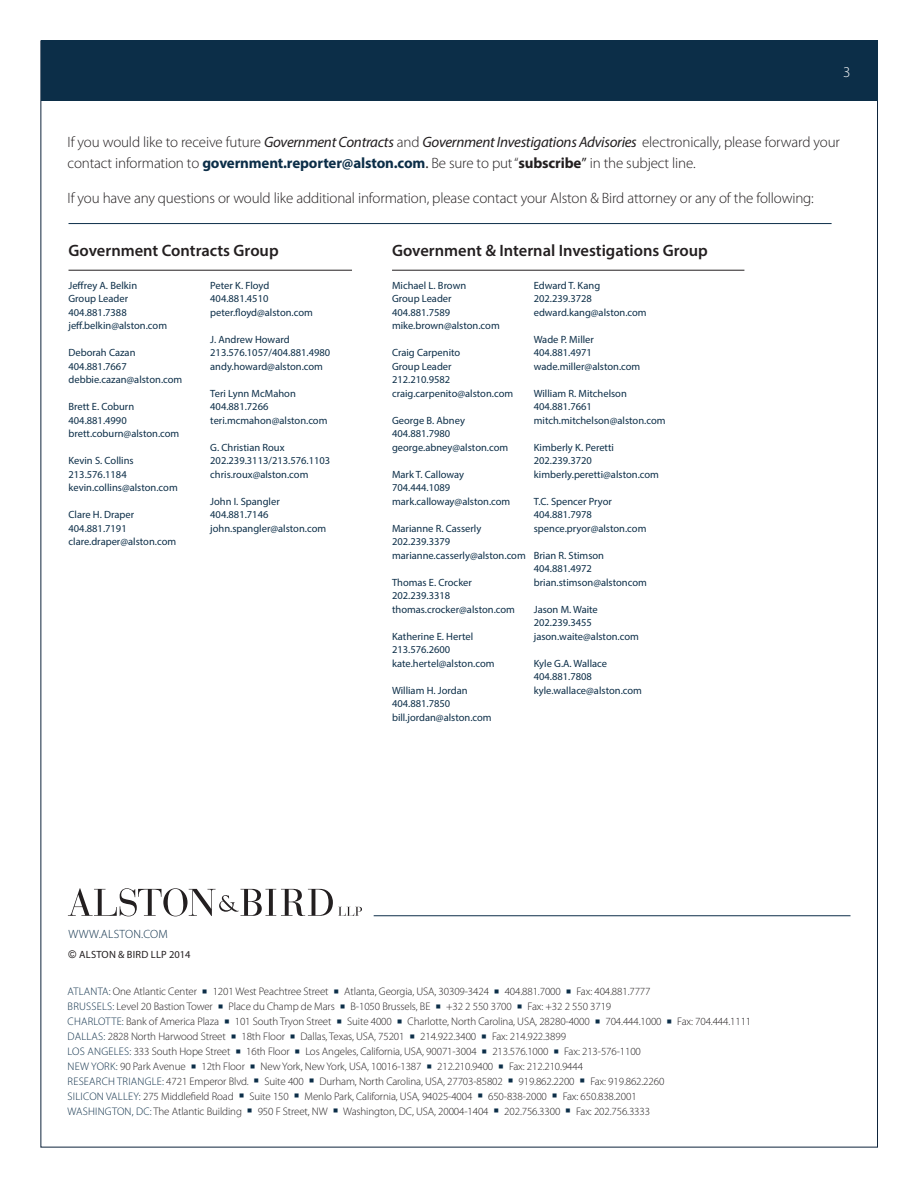
<style>
.page{position:relative;width:918px;height:1188px;background:#fff}
.page>*{position:absolute;margin:0;border:0;box-sizing:border-box;transform-origin:0 0}
.Body_Text{font:600 16.5px "Myriad Pro";color:#231f20}
.Disclaimer{font:300 15px/21px "Myriad Pro";letter-spacing:-.01em;color:#231f20}
.Paragraph_Style_1{font:300 15px "Myriad Pro";color:#fff}
.Paragraph_Style_1-2{font:300 12px "Myriad Pro";letter-spacing:.02em;color:#0c2e48}
.t1{font:300 10.95px/14.9px "Myriad Pro";letter-spacing:-.01em;color:#231f20}
.Attorney{font:10.5px/13.5px "Myriad Pro";color:#0c2e48}
.t2{font:10.5px "Myriad Pro";letter-spacing:.02em;color:#231f20}
.s1{font-weight:400;font-style:italic}
.s2{font-weight:700;color:#0c2e48}
.s3{font-weight:400}
.s4{font-weight:700}
.s5{font-family:"Arial"}
.s6{color:#0c2e48}
</style>
<div class="page">
<div style="left:42px;top:40px;width:836px;height:61px;background:#0c2e48"></div>
<hr style="left:69px;top:223px;width:763px;height:1px;background:#0c2e48">
<svg style="left:68px;top:888px;width:294px;height:28px"></svg>
<hr style="left:374px;top:915px;width:476px;height:1px;background:#0c2e48">
<hr style="left:69px;top:270px;width:283px;height:1px;background:#231f20">
<hr style="left:392px;top:270px;width:352px;height:1px;background:#231f20">
<p class="Paragraph_Style_1" style="left:843px;top:63px;width:9px">3</p>
<p class="Disclaimer" style="left:67px;top:132px;width:774px">If you would like to receive future <span class="s1">Government Contracts</span> and <span class="s1">Government Investigations Advisories</span> electronically, please forward your contact information to <span class="s2">government.reporter@alston.com</span><span class="s3">.</span> Be sure to put “<span class="s4">subscribe</span><span class="s3">”</span> in the subject line.</p>
<p class="Disclaimer" style="left:67px;top:187px;width:748px">If you have any questions or would like additional information, please contact your Alston &amp; Bird attorney or any of the following:</p>
<p class="Body_Text" style="left:69px;top:240px;width:212px">Government Contracts Group</p>
<p class="Body_Text" style="left:392px;top:240px;width:317px">Government &amp; Internal Investigations Group</p>
<p class="Attorney" style="left:69px;top:278px;width:100px">Jeffrey A. Belkin<br>Group Leader<br>404.881.7388 jeff.belkin@alston.com</p>
<p class="Attorney" style="left:69px;top:346px;width:115px">Deborah Cazan<br>404.881.7667 debbie.cazan@alston.com</p>
<p class="Attorney" style="left:69px;top:400px;width:112px">Brett E. Coburn<br>404.881.4990 brett.coburn@alston.com</p>
<p class="Attorney" style="left:69px;top:454px;width:111px">Kevin S. Collins<br>213.576.1184 kevin.collins@alston.com</p>
<p class="Attorney" style="left:69px;top:508px;width:109px">Clare H. Draper<br>404.881.7191 clare.draper@alston.com</p>
<p class="Attorney" style="left:210px;top:278px;width:104px">Peter K. Floyd<br>404.881.4510 peter.floyd@alston.com</p>
<p class="Attorney" style="left:210px;top:332px;width:122px">J. Andrew Howard<br>213.576.1057/404.881.4980 andy.howard@alston.com</p>
<p class="Attorney" style="left:210px;top:386px;width:119px">Teri Lynn McMahon<br>404.881.7266 teri.mcmahon@alston.com</p>
<p class="Attorney" style="left:210px;top:440px;width:122px">G. Christian Roux<br>202.239.3113/213.576.1103 chris.roux@alston.com</p>
<p class="Attorney" style="left:210px;top:494px;width:117px">John I. Spangler<br>404.881.7146 john.spangler@alston.com</p>
<p class="Attorney" style="left:392px;top:278px;width:109px">Michael L. Brown<br>Group Leader<br>404.881.7589 mike.brown@alston.com</p>
<p class="Attorney" style="left:392px;top:346px;width:123px">Craig Carpenito<br>Group Leader<br>212.210.9582 craig.carpenito@alston.com</p>
<p class="Attorney" style="left:392px;top:413px;width:118px">George B. Abney<br>404.881.7980 george.abney@alston.com</p>
<p class="Attorney" style="left:392px;top:467px;width:120px">Mark T. Calloway<br>704.444.1089 mark.calloway@alston.com</p>
<p class="Attorney" style="left:392px;top:521px;width:135px">Marianne R. Casserly<br>202.239.3379 marianne.casserly@alston.com</p>
<p class="Attorney" style="left:392px;top:575px;width:124px">Thomas E. Crocker<br>202.239.3318 thomas.crocker@alston.com</p>
<p class="Attorney" style="left:392px;top:629px;width:104px">Katherine E. Hertel<br>213.576.2600 kate.hertel@alston.com</p>
<p class="Attorney" style="left:392px;top:683px;width:101px">William H. Jordan<br>404.881.7850 bill.jordan@alston.com</p>
<p class="Attorney" style="left:534px;top:278px;width:114px">Edward T. Kang<br>202.239.3728 edward.kang@alston.com</p>
<p class="Attorney" style="left:534px;top:332px;width:108px">Wade P. Miller<br>404.881.4971 wade.miller@alston.com</p>
<p class="Attorney" style="left:534px;top:386px;width:133px">William R. Mitchelson<br>404.881.7661 mitch.mitchelson@alston.com</p>
<p class="Attorney" style="left:534px;top:440px;width:127px">Kimberly K. Peretti<br>202.239.3720 kimberly.peretti@alston.com</p>
<p class="Attorney" style="left:534px;top:494px;width:114px">T.C. Spencer Pryor<br>404.881.7978 spence.pryor@alston.com</p>
<p class="Attorney" style="left:534px;top:548px;width:115px">Brian R. Stimson<br>404.881.4972 brian.stimson@alstoncom</p>
<p class="Attorney" style="left:534px;top:602px;width:107px">Jason M. Waite<br>202.239.3455 jason.waite@alston.com</p>
<p class="Attorney" style="left:534px;top:656px;width:110px">Kyle G.A. Wallace<br>404.881.7808 kyle.wallace@alston.com</p>
<p class="Paragraph_Style_1-2" style="left:69px;top:927px;width:101px">WWW.ALSTON.COM</p>
<p class="t2" style="left:69px;top:948px;width:124px"><span class="s5">©</span> ALSTON &amp; BIRD LLP 2014</p>
<p class="t1" style="left:68px;top:984px;width:685px"><span class="s6">ATLANTA:</span> One Atlantic Center <span class="s6">■</span> 1201 West Peachtree Street <span class="s6">■</span> Atlanta, Georgia, USA, 30309-3424 <span class="s6">■</span> 404.881.7000 <span class="s6">■</span> Fax: 404.881.7777<br><span class="s6">BRUSSELS:</span> Level 20 Bastion Tower <span class="s6">■</span> Place du Champ de Mars <span class="s6">■</span> B-1050 Brussels, BE <span class="s6">■</span> +32 2 550 3700 <span class="s6">■</span> Fax: +32 2 550 3719<br><span class="s6">CHARLOTTE:</span> Bank of America Plaza <span class="s6">■</span> 101 South Tryon Street <span class="s6">■</span> Suite 4000 <span class="s6">■</span> Charlotte, North Carolina, USA, 28280-4000 <span class="s6">■</span> 704.444.1000 <span class="s6">■</span> Fax: 704.444.1111<br><span class="s6">DALLAS:</span> 2828 North Harwood Street <span class="s6">■</span> 18th Floor <span class="s6">■</span> Dallas, Texas, USA, 75201 <span class="s6">■</span> 214.922.3400 <span class="s6">■</span> Fax: 214.922.3899<br><span class="s6">LOS ANGELES:</span> 333 South Hope Street <span class="s6">■</span> 16th Floor <span class="s6">■</span> Los Angeles, California, USA, 90071-3004 <span class="s6">■</span> 213.576.1000 <span class="s6">■</span> Fax: 213-576-1100<br><span class="s6">NEW YORK:</span> 90 Park Avenue <span class="s6">■</span> 12th Floor <span class="s6">■</span> New York, New York, USA, 10016-1387 <span class="s6">■</span> 212.210.9400 <span class="s6">■</span> Fax: 212.210.9444<br><span class="s6">RESEARCH TRIANGLE:</span> 4721 Emperor Blvd. <span class="s6">■</span> Suite 400 <span class="s6">■</span> Durham, North Carolina, USA, 27703-85802 <span class="s6">■</span> 919.862.2200 <span class="s6">■</span> Fax: 919.862.2260<br><span class="s6">SILICON VALLEY:</span> 275 Middlefield Road <span class="s6">■</span> Suite 150 <span class="s6">■</span> Menlo Park, California, USA, 94025-4004 <span class="s6">■</span> 650-838-2000 <span class="s6">■</span> Fax: 650.838.2001<br><span class="s6">WASHINGTON, DC:</span> The Atlantic Building <span class="s6">■</span> 950 F Street, NW <span class="s6">■</span> Washington, DC, USA, 20004-1404 <span class="s6">■</span> 202.756.3300 <span class="s6">■</span> Fax: 202.756.3333</p>
</div>
